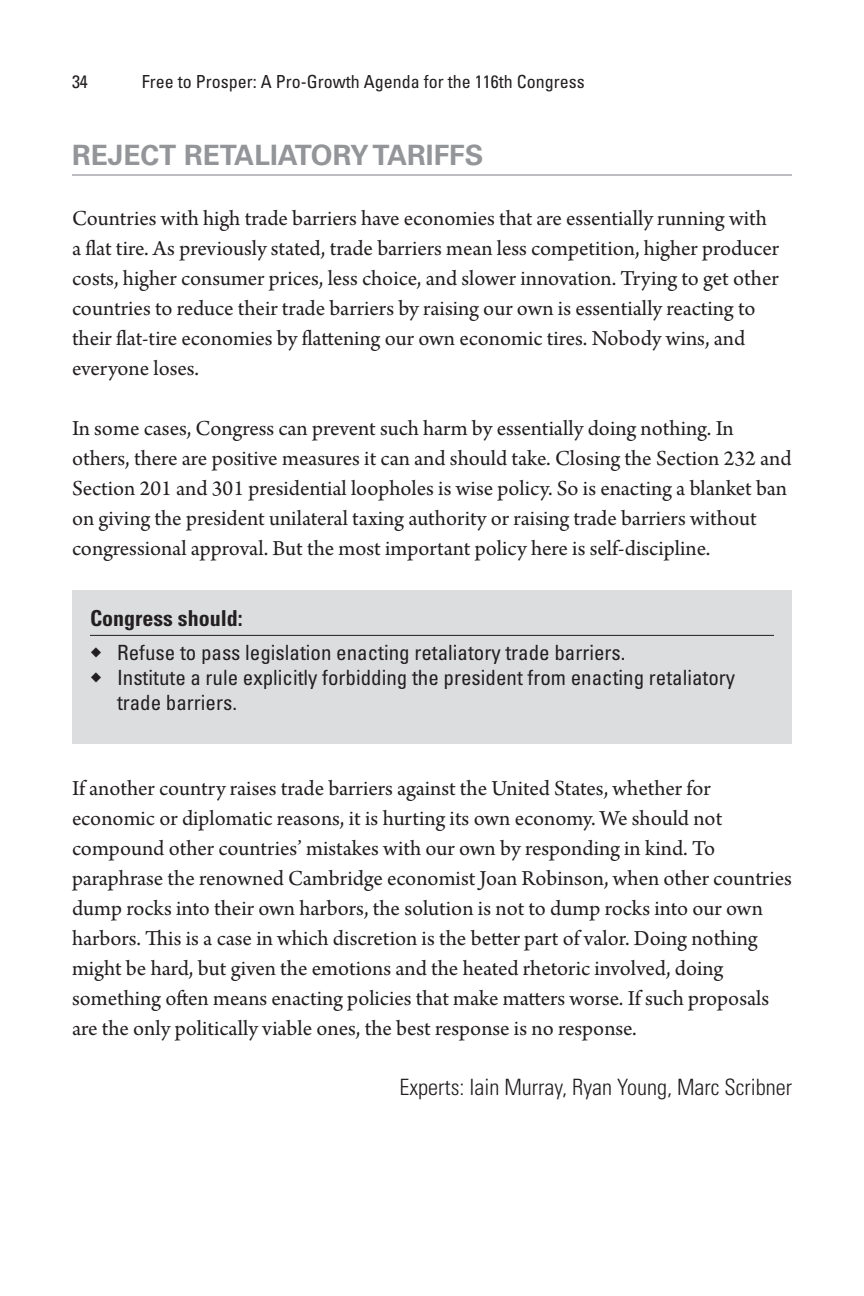
<style>
.page{position:relative;width:864px;height:1296px;background:#fff}
.page>*{position:absolute;margin:0;border:0;box-sizing:border-box;transform-origin:0 0}
.Heading_1{font:700 28px "Univers";color:#939598}
.Body_Text{font:22.4px/30px "Arno Pro";color:#231f20}
.Expert{font:300 condensed 22.4px "Univers";color:#231f20}
.Box_Title{font:700 condensed 22px "Univers";color:#231f20}
.t1{font:condensed 21px/25.2px "Univers";color:#231f20}
.t2{font:condensed 18px "Univers";color:#231f20}
.s1{font-family:"Arno Pro";font-stretch:normal;font-size:32px}
</style>
<div class="page">
<hr style="left:72px;top:174px;width:720px;height:2px;background:#bcbdc0">
<div style="left:72px;top:590px;width:720px;height:154px;background:#dcdddf"></div>
<hr style="left:90px;top:635px;width:684px;height:1px;background:#231f20">
<p class="t2" style="left:72px;top:70px;width:17px">34</p>
<p class="t2" style="left:142px;top:70px;width:444px">Free to Prosper: A Pro-Growth Agenda for the 116th Congress</p>
<p class="Heading_1" style="left:72px;top:139px;width:413px">REJECT RETALIATORY TARIFFS</p>
<p class="Body_Text" style="left:72px;top:204px;width:709px">Countries with high trade barriers have economies that are essentially running with a flat tire. As previously stated, trade barriers mean less competition, higher producer costs, higher consumer prices, less choice, and slower innovation. Trying to get other countries to reduce their trade barriers by raising our own is essentially reacting to their flat-tire economies by flattening our own economic tires. Nobody wins, and everyone loses.</p>
<p class="Body_Text" style="left:72px;top:414px;width:721px">In some cases, Congress can prevent such harm by essentially doing nothing. In others, there are positive measures it can and should take. Closing the Section 232 and Section 201 and 301 presidential loopholes is wise policy. So is enacting a blanket ban on giving the president unilateral taxing authority or raising trade barriers without congressional approval. But the most important policy here is self-discipline.</p>
<p class="Box_Title" style="left:90px;top:605px;width:154px">Congress should:</p>
<p class="t1" style="left:90px;top:640px;width:537px"><span class="s1">◆</span> Refuse to pass legislation enacting retaliatory trade barriers.</p>
<p class="t1" style="left:117px;top:665px;width:620px;text-indent:-27px"><span class="s1">◆</span> Institute a rule explicitly forbidding the president from enacting retaliatory trade barriers.</p>
<p class="Body_Text" style="left:72px;top:774px;width:721px">If another country raises trade barriers against the United States, whether for economic or diplomatic reasons, it is hurting its own economy. We should not compound other countries’ mistakes with our own by responding in kind. To paraphrase the renowned Cambridge economist Joan Robinson, when other countries dump rocks into their own harbors, the solution is not to dump rocks into our own harbors. This is a case in which discretion is the better part of valor. Doing nothing might be hard, but given the emotions and the heated rhetoric involved, doing something often means enacting policies that make matters worse. If such proposals are the only politically viable ones, the best response is no response.</p>
<p class="Expert" style="left:400px;top:1074px;width:394px">Experts: Iain Murray, Ryan Young, Marc Scribner</p>
</div>
